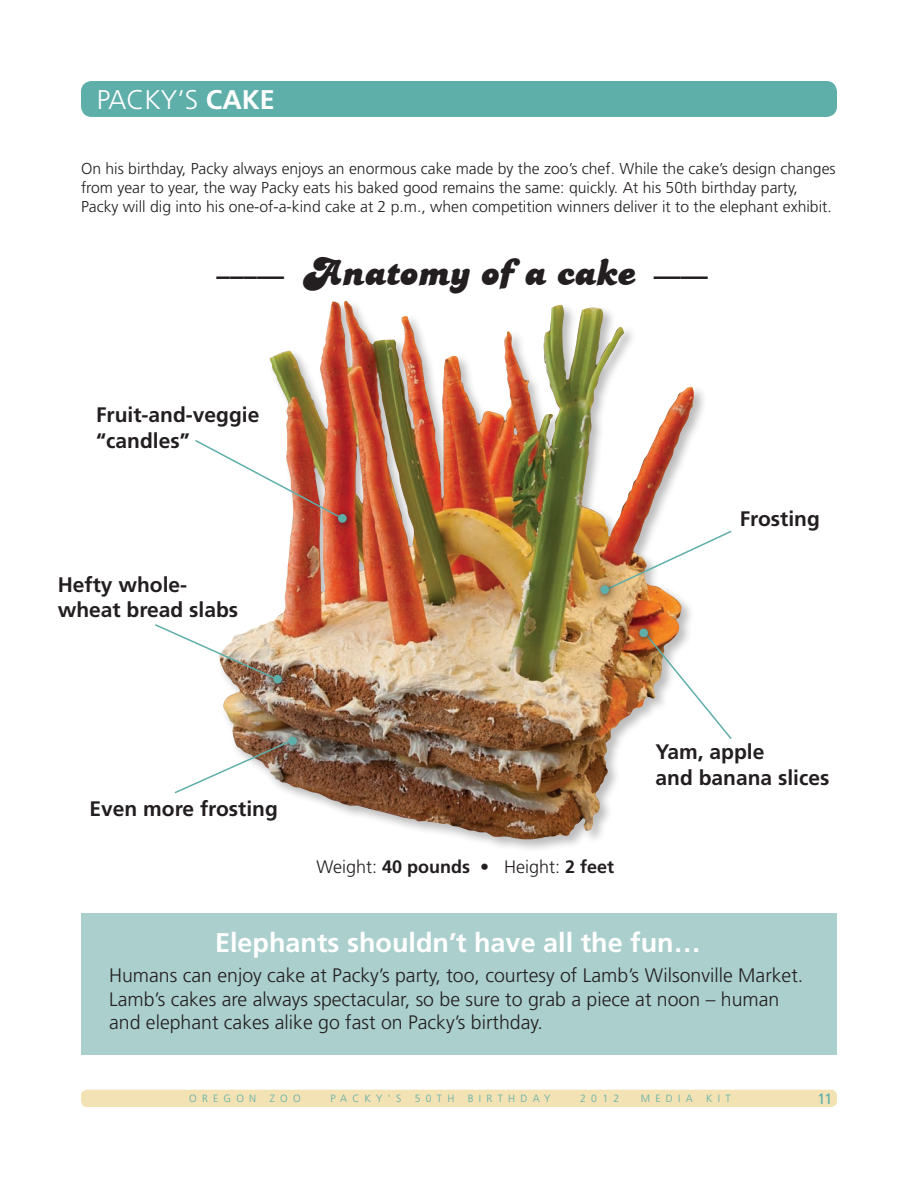
<style>
.page{position:relative;width:918px;height:1188px;background:#fff}
.page>*{position:absolute;margin:0;border:0;box-sizing:border-box;transform-origin:0 0}
.t1{font:42px "Candice";color:#231f20}
.t2{font:700 27px "Frutiger";color:#fff}
.t3{font:300 27px "Frutiger";color:#fff}
.t4{font:700 21px/25.2px "Frutiger";color:#231f20}
.t5{font:300 19.5px/23.4px "Frutiger";color:#231f20}
.t6{font:300 18px "Frutiger";color:#231f20}
.t7{font:300 15.75px/18.9px "Frutiger";color:#231f20}
.t8{font:15px "Frutiger";color:#5eaeaa}
.t9{font:300 10.5px "Frutiger";letter-spacing:.5em;color:#5eaeaa}
.s1{font-weight:700}
.s2{font-family:"Frutiger";font-weight:700;font-size:27px}
</style>
<div class="page">
<div style="left:81px;top:1090px;width:756px;height:17px;background:#f2e2b4;border-radius:6px"></div>
<div style="left:81px;top:81px;width:756px;height:36px;background:#5eaeaa;border-radius:11px"></div>
<div style="left:217px;top:298px;width:490px;height:555px;background:#231f20;opacity:.3"></div>
<img style="left:219px;top:301px;width:135px;height:505px">
<div style="left:81px;top:913px;width:756px;height:141px;background:#aacfcd"></div>
<svg style="left:195px;top:438px;width:149px;height:82px"></svg>
<img style="left:604px;top:529px;width:128px;height:63px">
<svg style="left:643px;top:631px;width:89px;height:110px"></svg>
<div style="left:331px;top:507px;width:25px;height:25px;background:#231f20;opacity:.95"></div>
<div style="left:338px;top:514px;width:9px;height:9px;background:#5eaeaa;border-radius:50%"></div>
<div style="left:267px;top:668px;width:24px;height:25px;background:#231f20;opacity:.95"></div>
<div style="left:273px;top:675px;width:9px;height:8px;background:#5eaeaa;border-radius:50%"></div>
<div style="left:282px;top:730px;width:24px;height:24px;background:#231f20;opacity:.95"></div>
<div style="left:594px;top:579px;width:24px;height:24px;background:#231f20;opacity:.95"></div>
<div style="left:600px;top:585px;width:9px;height:9px;background:#5eaeaa;border-radius:50%"></div>
<div style="left:633px;top:622px;width:24px;height:24px;background:#231f20;opacity:.95"></div>
<div style="left:639px;top:629px;width:9px;height:8px;background:#5eaeaa;border-radius:50%"></div>
<svg style="left:174px;top:738px;width:122px;height:57px"></svg>
<svg style="left:155px;top:623px;width:122px;height:57px"></svg>
<p class="t3" style="left:97px;top:84px;width:180px">PACKY’S <span class="s1">CAKE</span></p>
<p class="t7" style="left:81px;top:159px;width:756px">On his birthday, Packy always enjoys an enormous cake made by the zoo’s chef. While the cake’s design changes from year to year, the way Packy eats his baked good remains the same: quickly. At his 50th birthday party,<br>Packy will dig into his one-of-a-kind cake at 2 p.m., when competition winners deliver it to the elephant exhibit.</p>
<p class="t1" style="left:217px;top:249px;width:493px"><span class="s2">–––—</span> Anatomy of a cake <span class="s2">——</span></p>
<p class="t4" style="left:96px;top:402px;width:165px">Fruit-and-veggie “candles”</p>
<p class="t4" style="left:58px;top:572px;width:182px">Hefty whole&shy;wheat bread slabs</p>
<p class="t4" style="left:740px;top:506px;width:82px">Frosting</p>
<p class="t4" style="left:90px;top:795px;width:190px">Even more frosting</p>
<p class="t6" style="left:316px;top:857px;width:299px">Weight: <span class="s1">40 pounds</span> • Height: <span class="s1">2 feet</span></p>
<p class="t4" style="left:656px;top:739px;width:110px">Yam, apple</p>
<p class="t4" style="left:656px;top:764px;width:175px">and banana slices</p>
<p class="t2" style="left:215px;top:927px;width:487px">Elephants shouldn’t have all the fun…</p>
<p class="t5" style="left:109px;top:964px;width:696px">Humans can enjoy cake at Packy’s party, too, courtesy of Lamb’s Wilsonville Market.<br>Lamb’s cakes are always spectacular, so be sure to grab a piece at noon – human and elephant cakes alike go fast on Packy’s birthday.</p>
<p class="t9" style="left:189px;top:1092px;width:69px">OREGON</p>
<p class="t9" style="left:270px;top:1092px;width:32px">ZOO</p>
<p class="t9" style="left:330px;top:1092px;width:72px">PACKY’S</p>
<p class="t9" style="left:415px;top:1092px;width:41px">50TH</p>
<p class="t9" style="left:468px;top:1092px;width:84px">BIRTHDAY</p>
<p class="t9" style="left:580px;top:1092px;width:41px">2012</p>
<p class="t9" style="left:641px;top:1092px;width:53px">MEDIA</p>
<p class="t9" style="left:706px;top:1092px;width:26px">KIT</p>
<p class="t8" style="left:817px;top:1090px;width:17px">11</p>
</div>
